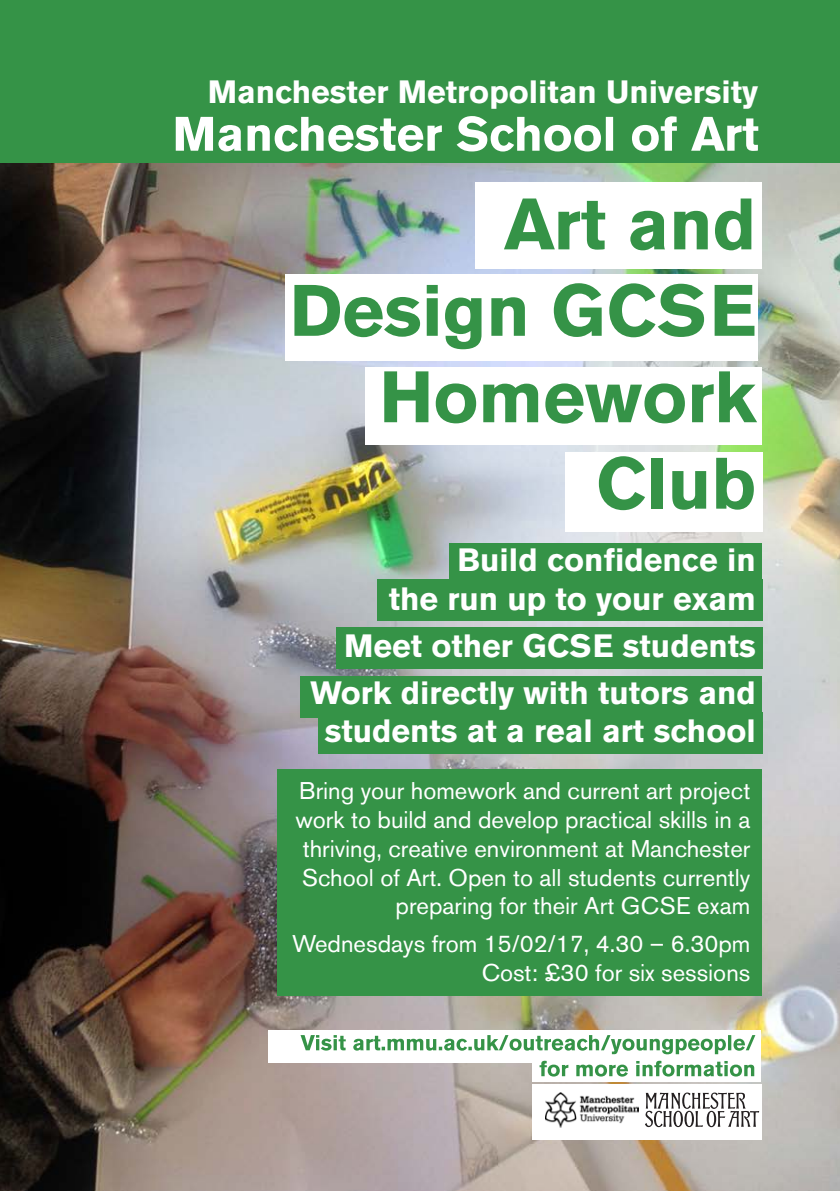
<style>
.page{position:relative;width:840px;height:1191px;background:#fff}
.page>*{position:absolute;margin:0;border:0;box-sizing:border-box;transform-origin:0 0}
.t1{font:700 72px "Akzidenz Grotesk BE";color:#359347}
.t2{font:700 32px/38.4px "Akzidenz Grotesk BE";color:#fff;text-align:right}
.t3{font:24px/28.8px "Akzidenz Grotesk BE";color:#fff;text-align:right}
</style>
<div class="page">
<img style="left:0;top:163px;width:839px;height:1028px">
<div style="left:531px;top:1049px;width:229px;height:32px;background:#fff"></div>
<div style="left:268px;top:1030px;width:492px;height:32px;background:#fff"></div>
<svg style="left:539px;top:1060px;width:214px;height:16px"></svg>
<svg style="left:300px;top:1035px;width:455px;height:19px"></svg>
<div style="left:0;top:0;width:839px;height:163px;background:#359347"></div>
<svg style="left:176px;top:116px;width:581px;height:36px"></svg>
<div style="left:475px;top:183px;width:286px;height:86px;background:#fff"></div>
<div style="left:285px;top:274px;width:472px;height:87px;background:#fff"></div>
<div style="left:364px;top:367px;width:397px;height:77px;background:#fff"></div>
<div style="left:565px;top:452px;width:197px;height:80px;background:#fff"></div>
<div style="left:531px;top:1083px;width:230px;height:56px;background:#fff"></div>
<svg style="left:645px;top:1092px;width:113px;height:35px"></svg>
<img style="left:545px;top:1092px;width:92px;height:35px">
<div style="left:449px;top:543px;width:312px;height:42px;background:#359347"></div>
<div style="left:377px;top:579px;width:385px;height:41px;background:#359347"></div>
<div style="left:336px;top:627px;width:426px;height:42px;background:#359347"></div>
<div style="left:300px;top:676px;width:461px;height:41px;background:#359347"></div>
<div style="left:317px;top:712px;width:445px;height:41px;background:#359347"></div>
<div style="left:277px;top:769px;width:484px;height:226px;background:#359347"></div>
<p class="t2" style="left:208px;top:73px;width:551px">Manchester Metropolitan University</p>
<p class="t1" style="left:503px;top:183px;width:253px">Art and</p>
<p class="t1" style="left:289px;top:269px;width:468px">Design GCSE</p>
<p class="t1" style="left:379px;top:355px;width:378px">Homework</p>
<p class="t1" style="left:595px;top:442px;width:162px">Club</p>
<p class="t2" style="left:388px;top:541px;width:368px">Build confidence in<br>the run up to your exam</p>
<p class="t2" style="left:344px;top:626px;width:413px">Meet other GCSE students</p>
<p class="t2" style="left:310px;top:673px;width:446px;text-align:center">Work directly with tutors and students at a real art school</p>
<p class="t3" style="left:295px;top:776px;width:456px">Bring your homework and current art project work to build and develop practical skills in a thriving, creative environment at Manchester School of Art. Open to all students currently preparing for their Art GCSE exam</p>
<p class="t3" style="left:292px;top:928px;width:459px">Wednesdays from 15/02/17, 4.30 – 6.30pm<br>Cost: £30 for six sessions</p>
</div>
